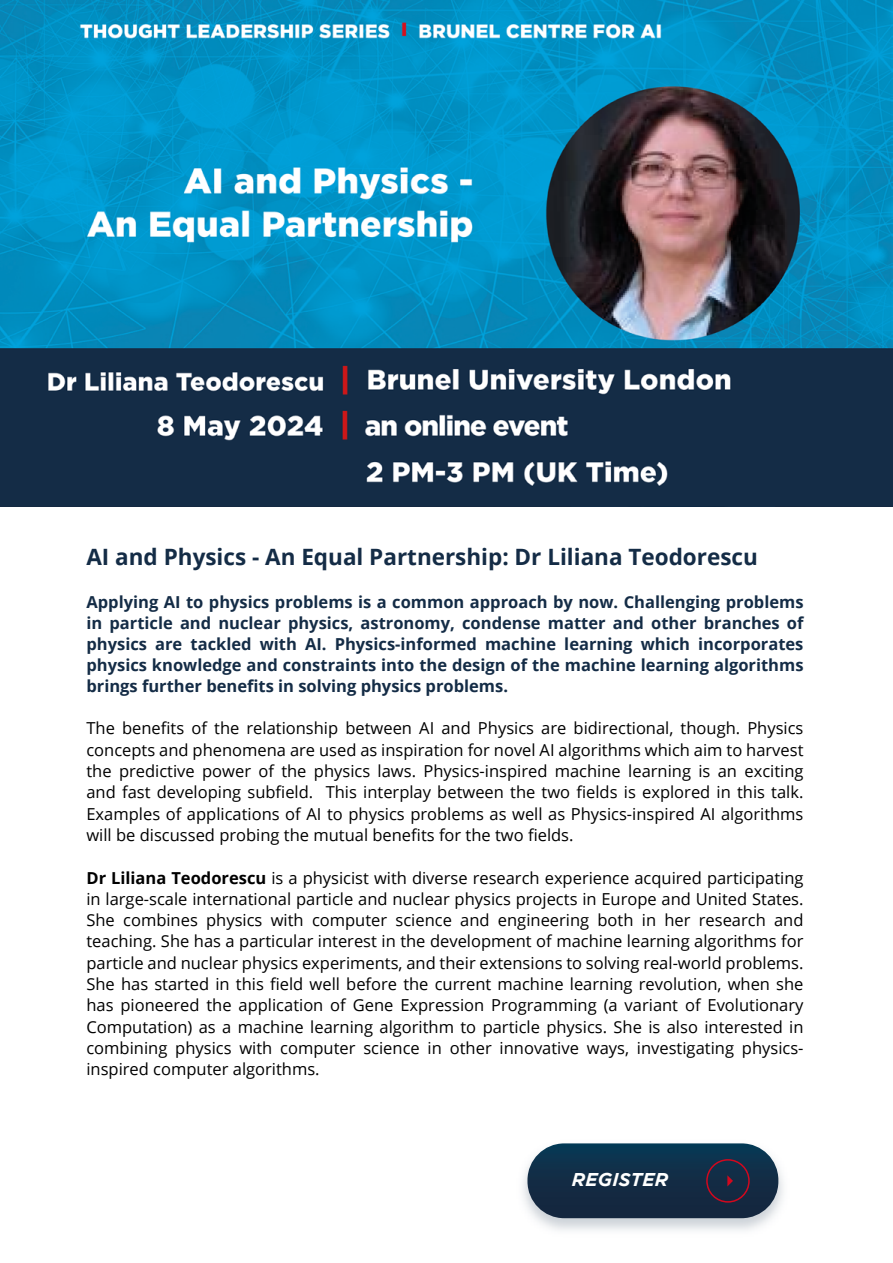
<style>
.page{position:relative;width:893px;height:1263px;background:#fff}
.page>*{position:absolute;margin:0;border:0;box-sizing:border-box;transform-origin:0 0}
.t1{font:700 22.5px "Open Sans";color:#142c46}
.t2{font:italic 700 18.45px "Gotham";letter-spacing:.01em;color:#fff}
.t3{font:16.5px/21.3px "Open Sans";color:#000;text-align:justify}
.t4{font:700 16.5px/21.1px "Open Sans";color:#142c46;text-align:justify}
.s1{font-weight:700}
</style>
<div class="page">
<img style="left:0;top:0;width:893px;height:506px">
<img style="left:523px;top:1167px;width:260px;height:64px">
<svg style="left:527px;top:1143px;width:251px;height:75px"></svg>
<h1 class="t1" style="left:86px;top:541px;width:673px">AI and Physics - An Equal Partnership: Dr Liliana Teodorescu</h1>
<p class="t4" style="left:86px;top:590px;width:719px">Applying AI to physics problems is a common approach by now. Challenging problems in particle and nuclear physics, astronomy, condense matter and other branches of physics are tackled with AI. Physics-informed machine learning which incorporates physics knowledge and constraints into the design of the machine learning algorithms brings further benefits in solving physics problems.</p>
<p class="t3" style="left:86px;top:717px;width:719px">The benefits of the relationship between AI and Physics are bidirectional, though. Physics concepts and phenomena are used as inspiration for novel AI algorithms which aim to harvest the predictive power of the physics laws. Physics-inspired machine learning is an exciting and fast developing subfield. This interplay between the two fields is explored in this talk.<br>Examples of applications of AI to physics problems as well as Physics-inspired AI algorithms will be discussed probing the mutual benefits for the two fields.</p>
<p class="t3" style="left:86px;top:866px;width:719px"><span class="s1">Dr Liliana Teodorescu</span> is a physicist with diverse research experience acquired participating in large-scale international particle and nuclear physics projects in Europe and United States.<br>She combines physics with computer science and engineering both in her research and teaching. She has a particular interest in the development of machine learning algorithms for particle and nuclear physics experiments, and their extensions to solving real-world problems.<br>She has started in this field well before the current machine learning revolution, when she has pioneered the application of Gene Expression Programming (a variant of Evolutionary Computation) as a machine learning algorithm to particle physics. She is also interested in combining physics with computer science in other innovative ways, investigating physics&shy;inspired computer algorithms.</p>
<p class="t2" style="left:572px;top:1169px;width:98px">REGISTER</p>
</div>
